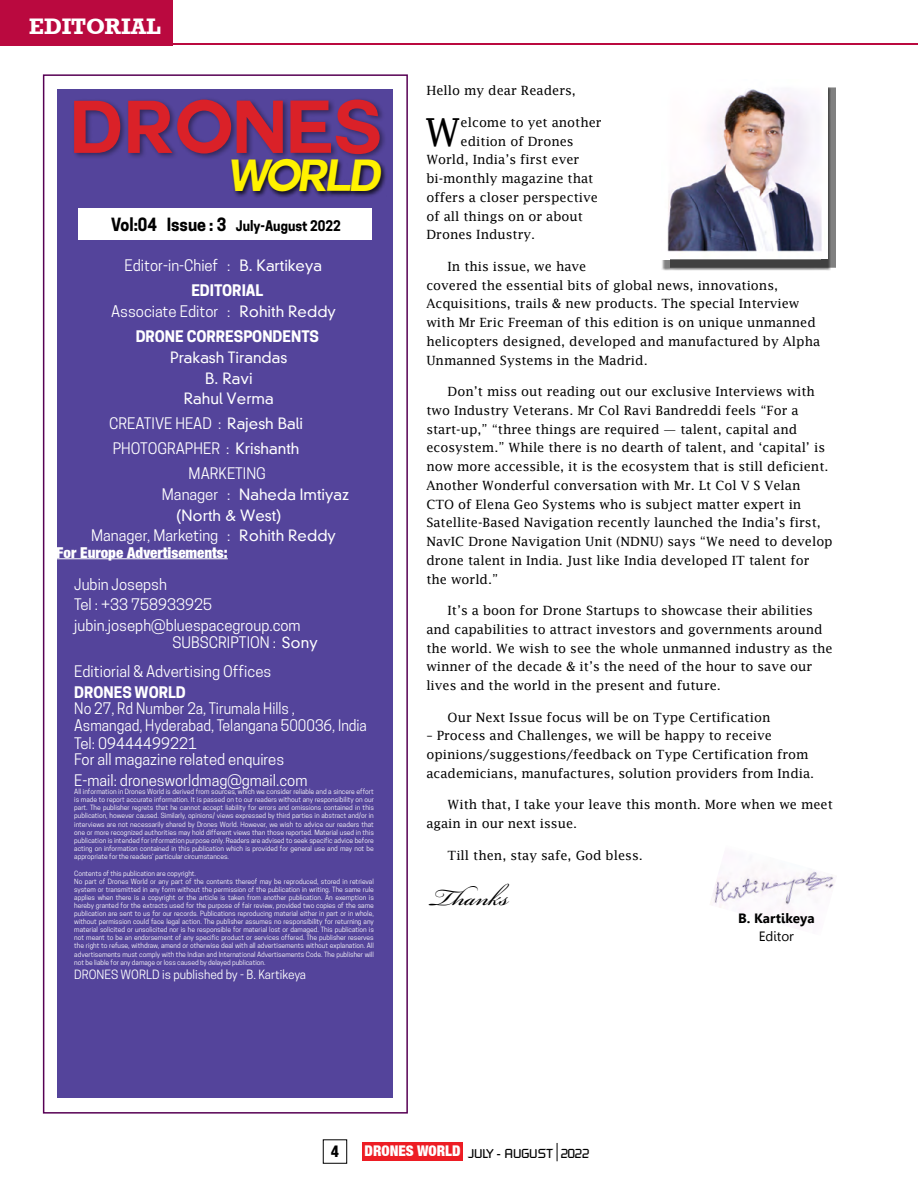
<style>
.page{position:relative;width:918px;height:1188px;background:#fff}
.page>*{position:absolute;margin:0;border:0;box-sizing:border-box;transform-origin:0 0}
.t1{font:700 73.05px "Couture";color:#da2128}
.t2{font:italic 700 44.1px "Couture";letter-spacing:-.075em;color:#fff200}
.t3{font:38.7px "Lucida Fax";color:#000}
.t4{font:37.5px "Bickham Script Pro";color:#000}
.t5{font:700 22.5px "Astute S Si";color:#fff}
.t6{font:900 condensed 15.45px "Context Black Condensed S Si";color:#000}
.t7{font:15px/20.7px "Cooper Hewitt";color:#fff}
.t8{font:15px/16.5px "Cooper Hewitt";color:#fff;scale:.95 1}
.t9{font:300 15px/20.7px "Reducto Light S Si";color:#fff;text-align:center}
.t10{font:700 15px/25px "Cooper Hewitt";color:#fff;text-align:center}
.t11{font:700 15px "Context Reprise Black Cond S Si";color:#fff}
.t12{font:700 13.8px "Cooper Hewitt";color:#000;scale:.93 1}
.t13{font:700 13.5px "Gisha";color:#000}
.t14{font:13.5px "Gisha";color:#000}
.t15{font:12.75px/18.8px "Lucida Fax";color:#000}
.t16{font:12.75px "Shoestring S Si";color:#000}
.t17{font:12px "Cooper Hewitt";color:#fff}
.t18{font:6.75px/8.1px "Cooper Hewitt";color:#fff;text-align:justify}
.s1{font-size:17.1px}
.s2{font-family:"Reducto Light S Si";font-weight:300}
.s3{font-weight:700}
.s4{font-weight:400}
.s5{font-family:"Cooper Hewitt";font-weight:400}
.s6{font-family:"Context Reprise Black Cond S Si";font-weight:700;font-size:14.7px;color:#fff}
</style>
<div class="page">
<div style="left:58px;top:90px;width:335px;height:1008px;background:#54449b"></div>
<div style="left:78px;top:208px;width:294px;height:32px;background:#fff"></div>
<div style="left:72px;top:97px;width:315px;height:63px;background:#000;opacity:.4"></div>
<div style="left:230px;top:157px;width:158px;height:41px;background:#000;opacity:.75"></div>
<img style="left:713px;top:871px;width:121px;height:45px">
<div style="left:0;top:0;width:172px;height:45px;background:#ba093f"></div>
<hr style="left:15px;top:44px;width:903px;height:1px;background:#ba093f">
<div style="left:43px;top:74px;width:365px;height:1040px;border:2px solid #570054"></div>
<div style="left:670px;top:87px;width:166px;height:181px;background:#000;opacity:.5"></div>
<img style="left:667px;top:87px;width:160px;height:172px">
<hr style="left:56px;top:559px;width:172px;height:1px;background:#fff">
<div style="left:363px;top:1143px;width:100px;height:18px;background:#ed1d24"></div>
<div style="left:323px;top:1139px;width:24px;height:25px;border:1px solid #000"></div>
<svg style="left:557px;top:1143px;width:1px;height:18px"></svg>
<h3 class="t5" style="left:29px;top:13px;width:133px">EDITORIAL</h3>
<h1 class="t1" style="left:69px;top:93px;width:314px">DRONES</h1>
<h2 class="t2" style="left:228px;top:155px;width:155px">WORLD</h2>
<h3 class="t12" style="left:111px;top:217px;width:248px"><span class="s1">Vol:04 Issue : 3</span> July-August 2022</h3>
<h3 class="t7" style="left:124px;top:253px;width:199px;line-height:25px;text-align:center">Editor-in-Chief : <span class="s2">B. Kartikeya<br></span><span class="s3">EDITORIAL</span></h3>
<h3 class="t10" style="left:111px;top:299px;width:227px"><span class="s4">Associate Editor :</span> <span class="s2">Rohith Reddy<br></span>DRONE CORRESPONDENTS</h3>
<h3 class="t9" style="left:170px;top:347px;width:119px">Prakash Tirandas<br>B. Ravi<br>Rahul Verma</h3>
<h3 class="t7" style="left:109px;top:413px;width:195px">CREATIVE HEAD : <span class="s2">Rajesh Bali</span></h3>
<h3 class="t7" style="left:113px;top:438px;width:188px">PHOTOGRAPHER : <span class="s2">Krishanth</span></h3>
<h3 class="t7" style="left:189px;top:463px;width:79px">MARKETING</h3>
<h3 class="t9" style="left:176px;top:484px;width:174px;text-align:left;text-indent:-14px"><span class="s5">Manager :</span> Naheda Imtiyaz (North &amp; West)</h3>
<h3 class="t7" style="left:91px;top:526px;width:247px">Manager, Marketing : <span class="s2">Rohith Reddy</span></h3>
<h3 class="t11" style="left:56px;top:543px;width:173px">For Europe Advertisements:</h3>
<h3 class="t7" style="left:74px;top:574px;width:228px">Jubin Josepsh<br>Tel : +33 758933925 jubin.joseph@bluespacegroup.com</h3>
<h3 class="t7" style="left:74px;top:627px;width:245px;line-height:29.2px;text-indent:98px">SUBSCRIPTION : <span class="s2">Sony<br></span>Editiorial &amp; Advertising Offices</h3>
<h3 class="t10" style="left:74px;top:679px;width:113px">DRONES WORLD</h3>
<h3 class="t8" style="left:74px;top:700px;width:310px">No 27, Rd Number 2a, Tirumala Hills ,<br>Asmangad, Hyderabad, Telangana 500036, India</h3>
<h3 class="t7" style="left:74px;top:735px;width:211px;line-height:16.5px">Tel: 09444499221<br>For all magazine related enquires</h3>
<h3 class="t7" style="left:74px;top:770px;width:235px">E-mail: dronesworldmag@gmail.com</h3>
<p class="t18" style="left:74px;top:788px;width:301px">All information in Drones World is derived from sources, which we consider reliable and a sincere effort is made to report accurate information. It is passed on to our readers without any responsibility on our part. The publisher regrets that he cannot accept liability for errors and omissions contained in this publication, however caused. Similarly, opinions/ views expressed by third parties in abstract and/or in interviews are not necessarily shared by Drones World. However, we wish to advice our readers that one or more recognized authorities may hold different views than those reported. Material used in this publication is intended for information purpose only. Readers are advised to seek specific advice before acting on information contained in this publication which is provided for general use and may not be appropriate for the readers’ particular circumstances.</p>
<p class="t18" style="left:74px;top:869px;width:301px;text-align:left">Contents of this publication are copyright.<br>No part of Drones World or any part of the contents thereof may be reproduced, stored in retrieval system or transmitted in any form without the permission of the publication in writing. The same rule applies when there is a copyright or the article is taken from another publication. An exemption is hereby granted for the extracts used for the purpose of fair review, provided two copies of the same publication are sent to us for our records. Publications reproducing material either in part or in whole, without permission could face legal action. The publisher assumes no responsibility for returning any material solicited or unsolicited nor is he responsible for material lost or damaged. This publication is not meant to be an endorsement of any specific product or services offered. The publisher reserves the right to refuse, withdraw, amend or otherwise deal with all advertisements without explanation. All advertisements must comply with the Indian and International Advertisements Code. The publisher will not be liable for any damage or loss caused by delayed publication.</p>
<h3 class="t17" style="left:74px;top:967px;width:233px">DRONES WORLD is published by - B. Kartikeya</h3>
<h3 class="t15" style="left:426px;top:81px;width:151px">Hello my dear Readers,</h3>
<h3 class="t3" style="left:425px;top:109px;width:37px">W</h3>
<h3 class="t15" style="left:461px;top:113px;width:143px">elcome to yet another</h3>
<h3 class="t15" style="left:461px;top:131px;width:115px">edition of Drones</h3>
<h3 class="t15" style="left:426px;top:150px;width:154px">World, India’s first ever</h3>
<h3 class="t15" style="left:426px;top:169px;width:169px">bi-monthly magazine that</h3>
<h3 class="t15" style="left:426px;top:188px;width:173px">offers a closer perspective</h3>
<h3 class="t15" style="left:426px;top:206px;width:158px">of all things on or about</h3>
<h3 class="t15" style="left:426px;top:225px;width:110px">Drones Industry.</h3>
<p class="t15" style="left:426px;top:257px;width:395px;text-indent:21px">In this issue, we have<br>covered the essential bits of global news, innovations, Acquisitions, trails &amp; new products. The special Interview with Mr Eric Freeman of this edition is on unique unmanned helicopters designed, developed and manufactured by Alpha Unmanned Systems in the Madrid.</p>
<p class="t15" style="left:426px;top:382px;width:408px;text-indent:21px">Don’t miss out reading out our exclusive Interviews with two Industry Veterans. Mr Col Ravi Bandreddi feels “For a start-up,” “three things are required — talent, capital and ecosystem.” While there is no dearth of talent, and ‘capital’ is now more accessible, it is the ecosystem that is still deficient.<br>Another Wonderful conversation with Mr. Lt Col V S Velan<br>CTO of Elena Geo Systems who is subject matter expert in Satellite-Based Navigation recently launched the India’s first, NavIC Drone Navigation Unit (NDNU) says “We need to develop drone talent in India. Just like India developed IT talent for the world.”</p>
<p class="t15" style="left:426px;top:601px;width:408px;text-indent:21px">It’s a boon for Drone Startups to showcase their abilities and capabilities to attract investors and governments around the world. We wish to see the whole unmanned industry as the winner of the decade &amp; it’s the need of the hour to save our lives and the world in the present and future.</p>
<h3 class="t15" style="left:448px;top:708px;width:324px">Our Next Issue focus will be on Type Certification</h3>
<h3 class="t15" style="left:426px;top:726px;width:389px">– Process and Challenges, we will be happy to receive opinions/suggestions/feedback on Type Certification from academicians, manufactures, solution providers from India.</h3>
<h3 class="t15" style="left:426px;top:795px;width:408px;text-indent:21px">With that, I take your leave this month. More when we meet again in our next issue.</h3>
<h3 class="t15" style="left:448px;top:846px;width:197px">Till then, stay safe, God bless.</h3>
<h3 class="t4" style="left:430px;top:870px;width:80px">Thanks</h3>
<h3 class="t13" style="left:738px;top:911px;width:78px">B. Kartikeya</h3>
<h3 class="t14" style="left:759px;top:929px;width:37px">Editor</h3>
<h3 class="t6" style="left:331px;top:1142px;width:9px">4</h3>
<h3 class="t16" style="left:365px;top:1146px;width:226px"><span class="s6">DRONES WORLD</span> JULY - AUGUST 2022</h3>
</div>
